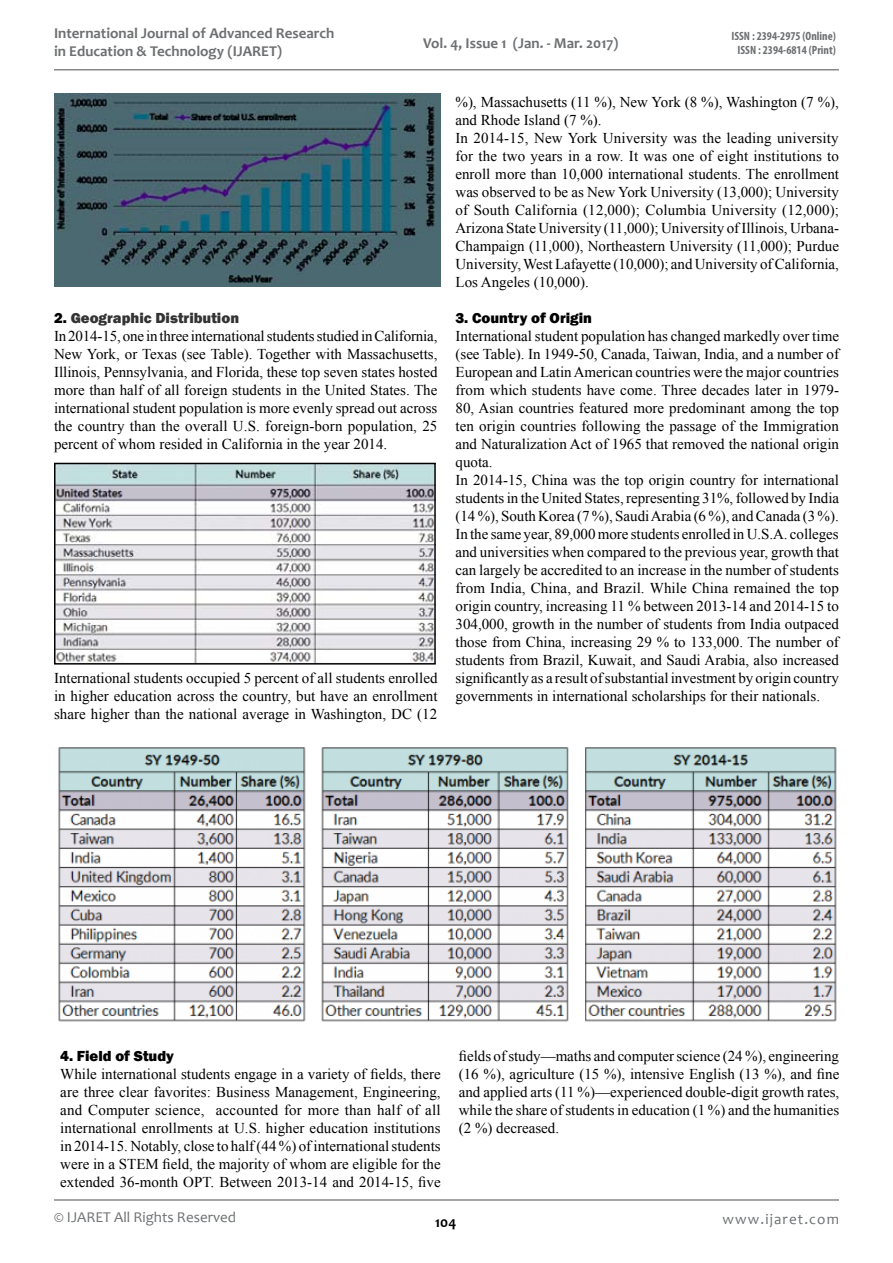
<style>
.page{position:relative;width:893px;height:1263px;background:#fff}
.page>*{position:absolute;margin:0;border:0;box-sizing:border-box;transform-origin:0 0}
.t1{font:15px/18px "Times New Roman";color:#000;text-align:justify}
.t2{font:700 15px/18px "Candara";color:#6d6f71}
.t3{font:800 15px "Franklin Gothic";color:#000}
.t4{font:15px "Candara";color:#6d6f71}
.t5{font:800 15px "Franklin Gothic";color:#333}
.t6{font:15px "Candara";letter-spacing:.075em;color:#6d6f71}
.t7{font:700 15px "Candara";color:#000}
.t8{font:700 condensed 12px/14.4px "Myriad Pro";color:#6d6f71;text-align:center}
.s1{color:#000}
</style>
<div class="page">
<hr style="left:54px;top:1199px;width:785px;height:2px;background:#86888b">
<hr style="left:54px;top:69px;width:785px;height:2px;background:#86888b">
<img style="left:54px;top:94px;width:386px;height:192px">
<img style="left:56px;top:465px;width:378px;height:198px">
<div style="left:54px;top:463px;width:382px;height:202px;border:1px solid #000"></div>
<img style="left:58px;top:747px;width:779px;height:275px">
<p class="t2" style="left:54px;top:24px;width:282px">International Journal of Advanced Research in Education &amp; Technology (IJARET)</p>
<p class="t2" style="left:423px;top:34px;width:197px">Vol. 4, Issue 1 (Jan. - Mar. 2017)</p>
<p class="t8" style="left:731px;top:28px;width:106px">ISSN : 2394-2975 (Online)<br>ISSN : 2394-6814 (Print)</p>
<p class="t5" style="left:54px;top:308px;width:187px"><span class="s1">2.</span> Geographic Distribution</p>
<p class="t1" style="left:54px;top:326px;width:385px">In 2014-15, one in three international students studied in California, New York, or Texas (see Table). Together with Massachusetts, Illinois, Pennsylvania, and Florida, these top seven states hosted more than half of all foreign students in the United States. The international student population is more evenly spread out across the country than the overall U.S. foreign-born population, 25 percent of whom resided in California in the year 2014.</p>
<p class="t1" style="left:54px;top:668px;width:385px">International students occupied 5 percent of all students enrolled in higher education across the country, but have an enrollment share higher than the national average in Washington, DC (12</p>
<p class="t1" style="left:455px;top:92px;width:385px;text-align:left">%), Massachusetts (11 %), New York (8 %), Washington (7 %), and Rhode Island (7 %).<br>In 2014-15, New York University was the leading university for the two years in a row. It was one of eight institutions to enroll more than 10,000 international students. The enrollment was observed to be as New York University (13,000); University of South California (12,000); Columbia University (12,000); Arizona State University (11,000); University of Illinois, Urbana-Champaign (11,000), Northeastern University (11,000); Purdue University, West Lafayette (10,000); and University of California, Los Angeles (10,000).</p>
<p class="t3" style="left:455px;top:308px;width:138px">3. Country of Origin</p>
<p class="t1" style="left:455px;top:326px;width:385px;text-align:left">International student population has changed markedly over time (see Table). In 1949-50, Canada, Taiwan, India, and a number of European and Latin American countries were the major countries from which students have come. Three decades later in 1979- 80, Asian countries featured more predominant among the top ten origin countries following the passage of the Immigration and Naturalization Act of 1965 that removed the national origin quota.<br>In 2014-15, China was the top origin country for international students in the United States, representing 31%, followed by India (14 %), South Korea (7 %), Saudi Arabia (6 %), and Canada (3 %).<br>In the same year, 89,000 more students enrolled in U.S.A. colleges and universities when compared to the previous year, growth that can largely be accredited to an increase in the number of students from India, China, and Brazil. While China remained the top origin country, increasing 11 % between 2013-14 and 2014-15 to 304,000, growth in the number of students from India outpaced those from China, increasing 29 % to 133,000. The number of students from Brazil, Kuwait, and Saudi Arabia, also increased significantly as a result of substantial investment by origin country governments in international scholarships for their nationals.</p>
<p class="t3" style="left:60px;top:1046px;width:115px">4. Field of Study</p>
<p class="t1" style="left:60px;top:1064px;width:382px">While international students engage in a variety of fields, there are three clear favorites: Business Management, Engineering, and Computer science, accounted for more than half of all international enrollments at U.S. higher education institutions in 2014-15. Notably, close to half (44 %) of international students were in a STEM field, the majority of whom are eligible for the extended 36-month OPT. Between 2013-14 and 2014-15, five</p>
<p class="t1" style="left:459px;top:1046px;width:382px">fields of study—maths and computer science (24 %), engineering (16 %), agriculture (15 %), intensive English (13 %), and fine and applied arts (11 %)—experienced double-digit growth rates, while the share of students in education (1 %) and the humanities (2 %) decreased.</p>
<p class="t4" style="left:54px;top:1207px;width:184px">© IJARET All Rights Reserved</p>
<p class="t6" style="left:723px;top:1210px;width:118px">www.ijaret.com</p>
<p class="t7" style="left:435px;top:1213px;width:23px">104</p>
</div>
